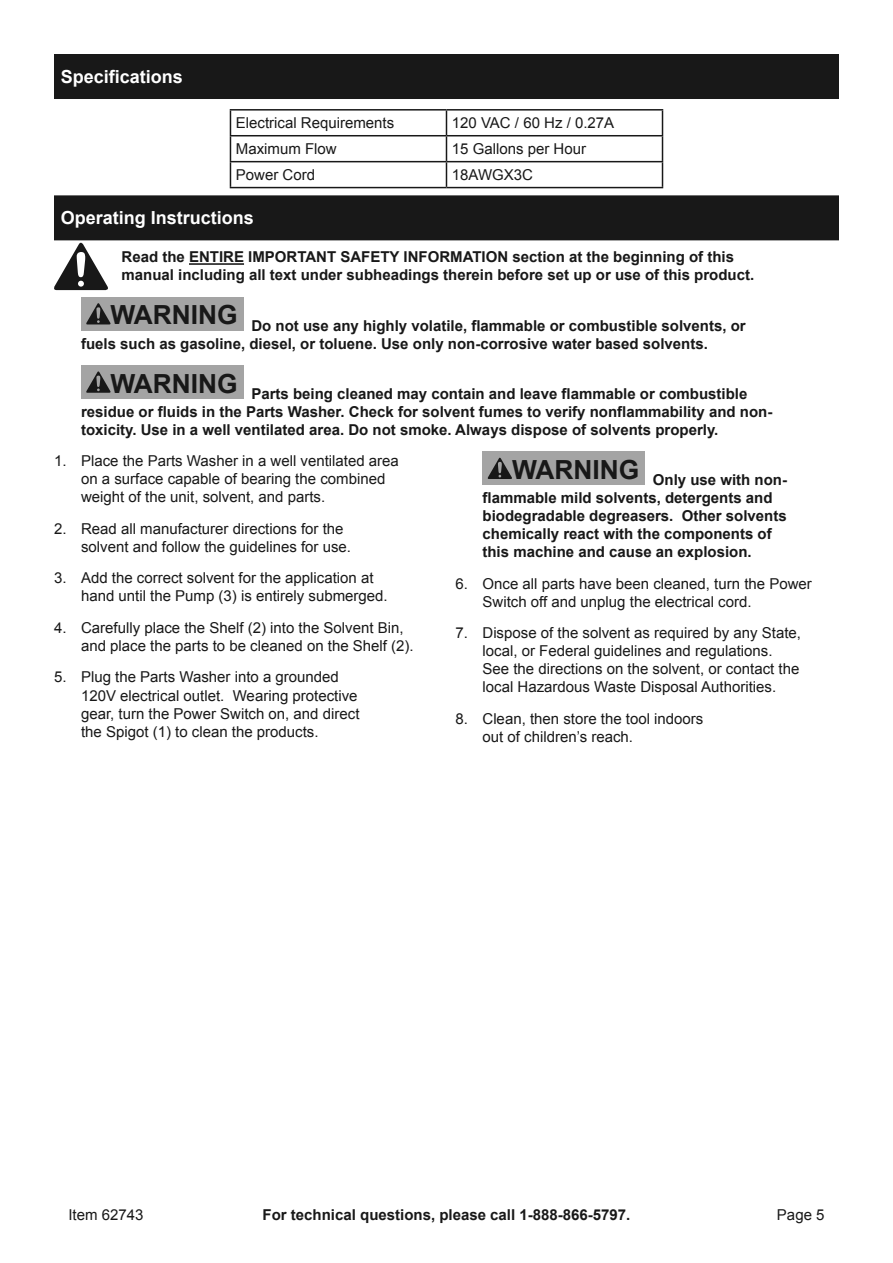
<style>
.page{position:relative;width:893px;height:1263px;background:#fff}
.page>*{position:absolute;margin:0;border:0;box-sizing:border-box;transform-origin:0 0}
.t1{font:700 26.25px "Arial";color:#181818}
.Section_Headers_0931{font:700 18px "Arial";color:#fff}
.Table_Text{font:15px/18px "Arial";color:#181818}
.Indented_no_list{font:700 15px/18px "Arial";color:#181818}
</style>
<div class="page">
<div style="left:54px;top:54px;width:785px;height:45px;background:#181818"></div>
<div style="left:54px;top:195px;width:785px;height:45px;background:#181818"></div>
<hr style="left:189px;top:263px;width:55px;height:2px;background:#181818">
<hr style="left:230px;top:109px;width:216px;height:2px;background:#181818">
<hr style="left:446px;top:109px;width:217px;height:2px;background:#181818">
<hr style="left:230px;top:135px;width:216px;height:1px;background:#181818">
<hr style="left:446px;top:135px;width:217px;height:1px;background:#181818">
<hr style="left:230px;top:161px;width:216px;height:1px;background:#181818">
<svg style="left:230px;top:111px;width:1px;height:76px"></svg>
<hr style="left:446px;top:161px;width:217px;height:1px;background:#181818">
<svg style="left:446px;top:111px;width:1px;height:76px"></svg>
<svg style="left:662px;top:111px;width:1px;height:76px"></svg>
<hr style="left:230px;top:187px;width:216px;height:1px;background:#181818">
<hr style="left:446px;top:187px;width:217px;height:1px;background:#181818">
<div style="left:81px;top:297px;width:162px;height:34px;background:#a4a4a4"></div>
<svg style="left:86px;top:303px;width:25px;height:21px"></svg>
<div style="left:81px;top:365px;width:162px;height:34px;background:#a4a4a4"></div>
<svg style="left:86px;top:371px;width:25px;height:22px"></svg>
<div style="left:482px;top:451px;width:162px;height:34px;background:#a4a4a4"></div>
<svg style="left:487px;top:457px;width:25px;height:22px"></svg>
<svg style="left:54px;top:242px;width:54px;height:48px"></svg>
<p class="Section_Headers_0931" style="left:61px;top:64px;width:124px">Specifications</p>
<p class="Table_Text" style="left:236px;top:114px;width:160px">Electrical Requirements</p>
<p class="Table_Text" style="left:452px;top:114px;width:164px">120 VAC / 60 Hz / 0.27A</p>
<p class="Table_Text" style="left:236px;top:140px;width:102px">Maximum Flow</p>
<p class="Table_Text" style="left:452px;top:140px;width:136px">15 Gallons per Hour</p>
<p class="Table_Text" style="left:236px;top:166px;width:81px">Power Cord</p>
<p class="Table_Text" style="left:452px;top:166px;width:83px">18AWGX3C</p>
<p class="Section_Headers_0931" style="left:61px;top:206px;width:195px">Operating Instructions</p>
<p class="Indented_no_list" style="left:122px;top:249px;width:634px">Read the ENTIRE IMPORTANT SAFETY INFORMATION section at the beginning of this manual including all text under subheadings therein before set up or use of this product.</p>
<p class="t1" style="left:111px;top:298px;width:129px">WARNING</p>
<p class="Indented_no_list" style="left:81px;top:317px;width:666px;text-indent:170px">Do not use any highly volatile, flammable or combustible solvents, or fuels such as gasoline, diesel, or toluene. Use only non-corrosive water based solvents.</p>
<p class="t1" style="left:111px;top:366px;width:129px">WARNING</p>
<p class="Indented_no_list" style="left:81px;top:385px;width:693px;text-indent:170px">Parts being cleaned may contain and leave flammable or combustible residue or fluids in the Parts Washer. Check for solvent fumes to verify nonflammability and non&shy;toxicity. Use in a well ventilated area. Do not smoke. Always dispose of solvents properly.</p>
<p class="Table_Text" style="left:81px;top:452px;width:319px;text-indent:-27px">1. Place the Parts Washer in a well ventilated area on a surface capable of bearing the combined weight of the unit, solvent, and parts.</p>
<p class="Table_Text" style="left:81px;top:520px;width:272px;text-indent:-27px">2. Read all manufacturer directions for the solvent and follow the guidelines for use.</p>
<p class="Table_Text" style="left:81px;top:569px;width:308px;text-indent:-27px">3. Add the correct solvent for the application at hand until the Pump (3) is entirely submerged.</p>
<p class="Table_Text" style="left:81px;top:619px;width:334px;text-indent:-27px">4. Carefully place the Shelf (2) into the Solvent Bin, and place the parts to be cleaned on the Shelf (2).</p>
<p class="Table_Text" style="left:81px;top:668px;width:280px;text-indent:-27px">5. Plug the Parts Washer into a grounded 120V electrical outlet. Wearing protective gear, turn the Power Switch on, and direct the Spigot (1) to clean the products.</p>
<p class="t1" style="left:512px;top:452px;width:129px">WARNING</p>
<p class="Indented_no_list" style="left:482px;top:471px;width:306px;text-indent:170px">Only use with non&shy;flammable mild solvents, detergents and biodegradable degreasers. Other solvents chemically react with the components of this machine and cause an explosion.</p>
<p class="Table_Text" style="left:482px;top:575px;width:331px;text-indent:-27px">6. Once all parts have been cleaned, turn the Power<br>Switch off and unplug the electrical cord.</p>
<p class="Table_Text" style="left:482px;top:624px;width:320px;text-indent:-27px">7. Dispose of the solvent as required by any State, local, or Federal guidelines and regulations.<br>See the directions on the solvent, or contact the local Hazardous Waste Disposal Authorities.</p>
<p class="Table_Text" style="left:482px;top:710px;width:222px;text-indent:-27px">8. Clean, then store the tool indoors out of children’s reach.</p>
<p class="Table_Text" style="left:68px;top:1206px;width:77px">Item 62743</p>
<p class="Indented_no_list" style="left:263px;top:1206px;width:369px">For technical questions, please call 1-888-866-5797.</p>
<p class="Table_Text" style="left:777px;top:1206px;width:49px">Page 5</p>
</div>
